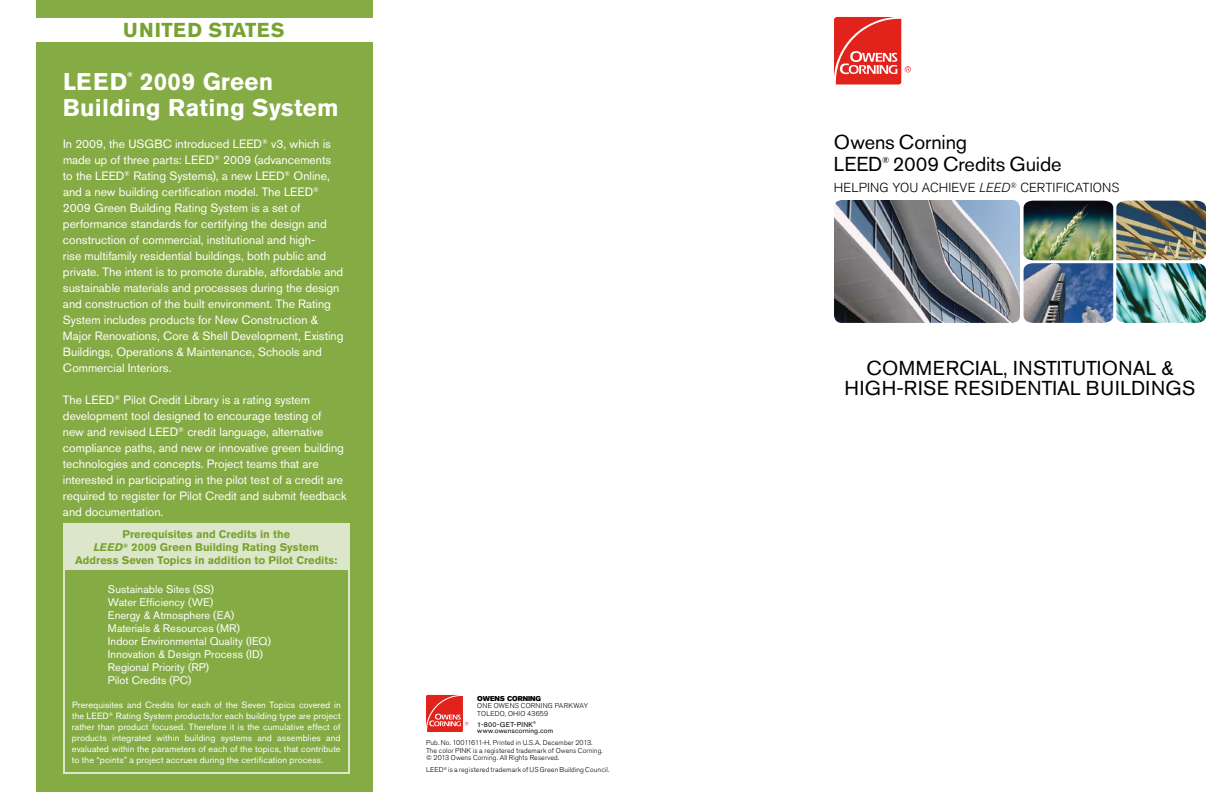
<style>
.page{position:relative;width:1224px;height:792px;background:#fff}
.page>*{position:absolute;margin:0;border:0;box-sizing:border-box;transform-origin:0 0}
.t1{font:700 24px/26px "Akzidenz Grotesk Pro";letter-spacing:.01em;color:#fff;text-align:center}
.t2{font:20px/20px "Akzidenz Grotesk Pro";letter-spacing:.02em;color:#000;text-align:center}
.t3{font:20px/22px "Akzidenz Grotesk Pro";color:#000}
.t4{font:700 20px "Akzidenz Grotesk Pro";letter-spacing:.04em;color:#78a22f}
.t5{font:300 13px "Akzidenz Grotesk Pro";letter-spacing:.01em;color:#000}
.t6{font:12px/16px "Akzidenz Grotesk Pro";color:#fff}
.t7{font:11px/13px "Akzidenz Grotesk Pro";letter-spacing:.005em;color:#fff}
.t8{font:700 11px/13px "Akzidenz Grotesk Pro";color:#78a22f;text-align:center}
.t9{font:9px/11px "Akzidenz Grotesk Pro";letter-spacing:.01em;color:#fff;text-align:justify}
.t10{font:8.7px "Akzidenz Grotesk Pro";color:#000}
.t11{font:300 7px/7.5px "Akzidenz Grotesk Pro";letter-spacing:.015em;color:#000}
.t12{font:7px/11px "Akzidenz Grotesk Pro";letter-spacing:.045em;color:#000}
.t13{font:7px "Akzidenz Grotesk Pro";letter-spacing:.025em;color:#000}
.t14{font:7px "Akzidenz Grotesk Pro Super";letter-spacing:-.01em;color:#000}
.t15{font:700 7px "Akzidenz Grotesk Pro";color:#fff}
.s1{font-style:italic}
.s2{font-weight:300}
</style>
<div class="page">
<img style="left:1023px;top:201px;width:90px;height:59px">
<img style="left:1023px;top:263px;width:90px;height:60px">
<img style="left:1116px;top:201px;width:90px;height:59px">
<img style="left:1116px;top:263px;width:90px;height:60px">
<img style="left:834px;top:200px;width:186px;height:123px">
<div style="left:36px;top:0;width:336px;height:792px;background:#85ab44"></div>
<div style="left:63px;top:531px;width:287px;height:243px;border:2px solid #dce6ca"></div>
<div style="left:63px;top:523px;width:287px;height:47px;background:#dce6ca"></div>
<div style="left:13px;top:18px;width:383px;height:24px;background:#fff"></div>
<svg style="left:426px;top:695px;width:42px;height:37px"></svg>
<svg style="left:834px;top:17px;width:77px;height:68px"></svg>
<h2 class="t4" style="left:123px;top:17px;width:53px">United</h2>
<h2 class="t4" style="left:208px;top:17px;width:28px">States</h2>
<h1 class="t1" style="left:63px;top:68px;width:66px">LEED</h1>
<p class="t15" style="left:127px;top:70px;width:7px">®</p>
<h1 class="t1" style="left:63px;top:68px;width:277px">2009 Green<br>Building Rating System</h1>
<p class="t6" style="left:63px;top:135px;width:282px">In 2009, the USGBC introduced LEED<sup>®</sup> v3, which is made up of three parts: LEED<sup>®</sup> 2009 (advancements to the LEED<sup>®</sup> Rating Systems), a new LEED<sup>®</sup> Online, and a new building certification model. The LEED<sup>® </sup>2009 Green Building Rating System is a set of performance standards for certifying the design and construction of commercial, institutional and high-<br>rise multifamily residential buildings, both public and private. The intent is to promote durable, affordable and sustainable materials and processes during the design and construction of the built environment. The Rating System includes products for New Construction &amp; Major Renovations, Core &amp; Shell Development, Existing Buildings, Operations &amp; Maintenance, Schools and Commercial Interiors.</p>
<p class="t6" style="left:63px;top:391px;width:285px">The LEED<sup>®</sup> Pilot Credit Library is a rating system development tool designed to encourage testing of<br>new and revised LEED<sup>®</sup> credit language, alternative compliance paths, and new or innovative green building technologies and concepts. Project teams that are interested in participating in the pilot test of a credit are required to register for Pilot Credit and submit feedback and documentation.</p>
<p class="t8" style="left:75px;top:528px;width:264px">Prerequisites and Credits in the<br><span class="s1">LEED</span><sup>®</sup> 2009 Green Building Rating System<br>Address Seven Topics in addition to Pilot Credits:</p>
<p class="t7" style="left:108px;top:583px;width:165px">Sustainable Sites (SS)<br>Water Efficiency (WE)<br>Energy &amp; Atmosphere (EA)<br>Materials &amp; Resources (MR)<br>Indoor Environmental Quality (IEQ)<br>Innovation &amp; Design Process (ID)<br>Regional Priority (RP)<br>Pilot Credits (PC)</p>
<p class="t9" style="left:72px;top:700px;width:270px">Prerequisites and Credits for each of the Seven Topics covered in the LEED<sup>®</sup> Rating System products,for each building type are project rather than product focused. Therefore it is the cumulative effect of products integrated within building systems and assemblies and evaluated within the parameters of each of the topics, that contribute to the “points” a project accrues during the certification process.</p>
<p class="t14" style="left:477px;top:694px;width:65px">OWENS CORNING</p>
<p class="t11" style="left:477px;top:702px;width:112px">ONE OWENS CORNING PARKWAY<br>Tole</p>
<p class="t11" style="left:495px;top:709px;width:24px">do, Ohio</p>
<p class="t12" style="left:477px;top:708px;width:72px;text-indent:50px"><span class="s2">43659<br></span>1-800-GET-PINK<sup>®</sup></p>
<p class="t13" style="left:477px;top:726px;width:77px">www.owenscorning.com</p>
<p class="t11" style="left:426px;top:739px;width:178px">Pub. No. 10011611-H. Printed in U.S.A. December 2013.<br>The color PINK is a registered trademark of Owens Corning. © 2013 Owens Corning. All Rights Reserved.</p>
<p class="t11" style="left:426px;top:766px;width:185px">LEED <sup>®</sup> is a registered trademark of US Green Building Council.</p>
<h2 class="t3" style="left:834px;top:131px;width:135px">Owens Corning<br>LEED</h2>
<p class="t10" style="left:882px;top:154px;width:9px">®</p>
<h2 class="t3" style="left:893px;top:153px;width:170px">2009 Credits Guide</h2>
<p class="t5" style="left:834px;top:179px;width:287px">HELPING YOU ACHIEVE <span class="s1">LEED</span><sup>®</sup> CERTIFICATIONS</p>
<h2 class="t2" style="left:844px;top:358px;width:353px">COMMERCIAL, INSTITUTIONAL &amp;<br>HIGH-RISE RESIDENTIAL BUILDINGS</h2>
</div>
